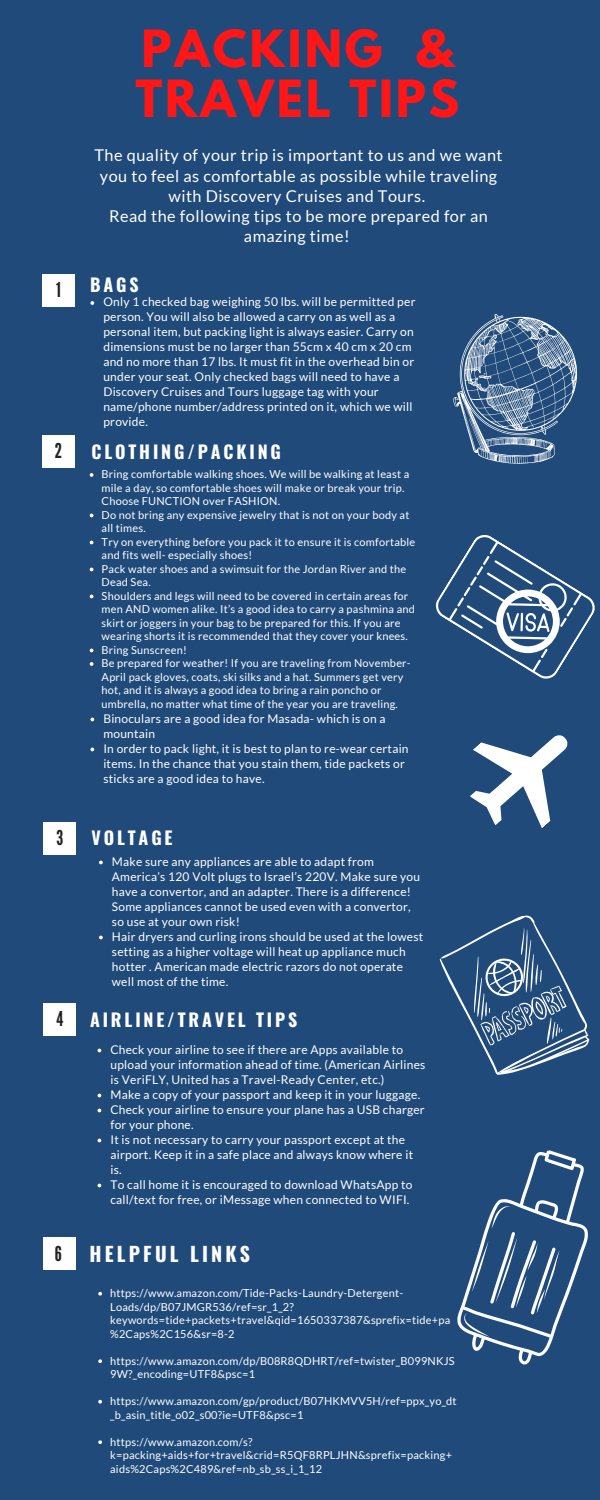
<style>
.page{position:relative;width:600px;height:1500px;background:#1f4a7a}
.page>*{position:absolute;margin:0;border:0;box-sizing:border-box;transform-origin:0 0}
.t1{font:700 45.3px/50.2px "League Spartan";letter-spacing:.06em;color:#ff1616}
.t2{font:20.5px "League Gothic";color:#222}
.t3{font:700 19.9px "Oswald";letter-spacing:.16em;color:#fff}
.t4{font:700 17.9px "Oswald";letter-spacing:.16em;color:#fff}
.t5{font:16.3px/20.2px "Lato";letter-spacing:.03em;color:#fff;text-align:center}
.t6{font:12px/15px "Lato";letter-spacing:.02em;color:#fff}
.t7{font:11px/13.5px "Lato";letter-spacing:.02em;color:#fff}
</style>
<div class="page">
<div style="left:42px;top:274px;width:33px;height:33px;background:#fff"></div>
<div style="left:42px;top:435px;width:33px;height:33px;background:#fff"></div>
<div style="left:43px;top:1003px;width:33px;height:33px;background:#fff"></div>
<div style="left:43px;top:822px;width:33px;height:33px;background:#fff"></div>
<svg style="left:436px;top:535px;width:159px;height:144px"></svg>
<svg style="left:470px;top:735px;width:98px;height:93px"></svg>
<svg style="left:457px;top:1150px;width:131px;height:215px"></svg>
<svg style="left:439px;top:915px;width:151px;height:160px"></svg>
<svg style="left:453px;top:314px;width:124px;height:150px"></svg>
<svg style="left:90px;top:473px;width:3px;height:4px"></svg>
<svg style="left:90px;top:662px;width:3px;height:4px"></svg>
<svg style="left:90px;top:718px;width:4px;height:3px"></svg>
<svg style="left:90px;top:748px;width:4px;height:3px"></svg>
<svg style="left:90px;top:301px;width:4px;height:4px"></svg>
<svg style="left:99px;top:861px;width:4px;height:3px"></svg>
<svg style="left:99px;top:936px;width:4px;height:3px"></svg>
<svg style="left:98px;top:1292px;width:4px;height:4px"></svg>
<svg style="left:98px;top:1359px;width:4px;height:4px"></svg>
<svg style="left:98px;top:1400px;width:4px;height:4px"></svg>
<svg style="left:98px;top:1440px;width:4px;height:4px"></svg>
<div style="left:43px;top:1237px;width:33px;height:33px;background:#fff"></div>
<h1 class="t1" style="left:135px;top:29px;width:325px">PACKING &amp;<br>TRAVEL TIPS</h1>
<h3 class="t5" style="left:95px;top:145px;width:410px">The quality of your trip is important to us and we want you to feel as comfortable as possible while traveling with Discovery Cruises and Tours.<br>Read the following tips to be more prepared for an amazing time!</h3>
<h2 class="t2" style="left:56px;top:278px;width:6px">1</h2>
<h3 class="t4" style="left:90px;top:270px;width:50px">BAGS</h3>
<p class="t6" style="left:103px;top:294px;width:314px">Only 1 checked bag weighing 50 lbs. will be permitted per person. You will also be allowed a carry on as well as a personal item, but packing light is always easier. Carry on dimensions must be no larger than 55cm x 40 cm x 20 cm and no more than 17 lbs. It must fit in the overhead bin or under your seat. Only checked bags will need to have a Discovery Cruises and Tours luggage tag with your name/phone number/address printed on it, which we will provide.</p>
<h2 class="t2" style="left:55px;top:439px;width:9px">2</h2>
<h3 class="t4" style="left:92px;top:438px;width:191px">CLOTHING/PACKING</h3>
<p class="t7" style="left:102px;top:467px;width:315px">Bring comfortable walking shoes. We will be walking at least a mile a day, so comfortable shoes will make or break your trip.<br>Choose FUNCTION over FASHION.<br>Do not bring any expensive jewelry that is not on your body at all times.<br>Try on everything before you pack it to ensure it is comfortable and fits well- especially shoes!<br>Pack water shoes and a swimsuit for the Jordan River and the Dead Sea.<br>Shoulders and legs will need to be covered in certain areas for men AND women alike. It’s a good idea to carry a pashmina and skirt or joggers in your bag to be prepared for this. If you are wearing shorts it is recommended that they cover your knees.<br>Bring Sunscreen!<br>Be prepared for weather! If you are traveling from November-April pack gloves, coats, ski silks and a hat. Summers get very hot, and it is always a good idea to bring a rain poncho or umbrella, no matter what time of the year you are traveling.</p>
<p class="t6" style="left:103px;top:711px;width:307px">Binoculars are a good idea for Masada- which is on a mountain<br>In order to pack light, it is best to plan to re-wear certain items. In the chance that you stain them, tide packets or sticks are a good idea to have.</p>
<h2 class="t2" style="left:57px;top:826px;width:8px">3</h2>
<h3 class="t4" style="left:92px;top:823px;width:83px">VOLTAGE</h3>
<p class="t6" style="left:112px;top:854px;width:313px">Make sure any appliances are able to adapt from America’s 120 Volt plugs to Israel’s 220V. Make sure you have a convertor, and an adapter. There is a difference!<br>Some appliances cannot be used even with a convertor, so use at your own risk!<br>Hair dryers and curling irons should be used at the lowest setting as a higher voltage will heat up appliance much hotter . American made electric razors do not operate well most of the time.</p>
<h2 class="t2" style="left:57px;top:1007px;width:8px">4</h2>
<h3 class="t4" style="left:90px;top:1006px;width:209px">AIRLINE/TRAVEL TIPS</h3>
<p class="t6" style="left:110px;top:1042px;width:316px">Check your airline to see if there are Apps available to upload your information ahead of time. (American Airlines is VeriFLY, United has a Travel-Ready Center, etc.)<br>Make a copy of your passport and keep it in your luggage.<br>Check your airline to ensure your plane has a USB charger for your phone.<br>It is not necessary to carry your passport except at the airport. Keep it in a safe place and always know where it is.<br>To call home it is encouraged to download WhatsApp to call/text for free, or iMessage when connected to WIFI.</p>
<h2 class="t2" style="left:55px;top:1242px;width:9px">6</h2>
<h3 class="t3" style="left:89px;top:1238px;width:162px">HELPFUL LINKS</h3>
<p class="t7" style="left:110px;top:1286px;width:342px">https://www.amazon.com/Tide-Packs-Laundry-Detergent-Loads/dp/B07JMGR536/ref=sr_1_2? keywords=tide+packets+travel&amp;qid=1650337387&amp;sprefix=tide+pa %2Caps%2C156&amp;sr=8-2</p>
<p class="t7" style="left:110px;top:1354px;width:346px">https://www.amazon.com/dp/B08R8QDHRT/ref=twister_B099NKJS<br>9W?_encoding=UTF8&amp;psc=1</p>
<p class="t7" style="left:110px;top:1394px;width:348px">https://www.amazon.com/gp/product/B07HKMVV5H/ref=ppx_yo_dt _b_asin_title_o02_s00?ie=UTF8&amp;psc=1</p>
<p class="t7" style="left:110px;top:1435px;width:343px">https://www.amazon.com/s? k=packing+aids+for+travel&amp;crid=R5QF8RPLJHN&amp;sprefix=packing+ aids%2Caps%2C489&amp;ref=nb_sb_ss_i_1_12</p>
</div>
